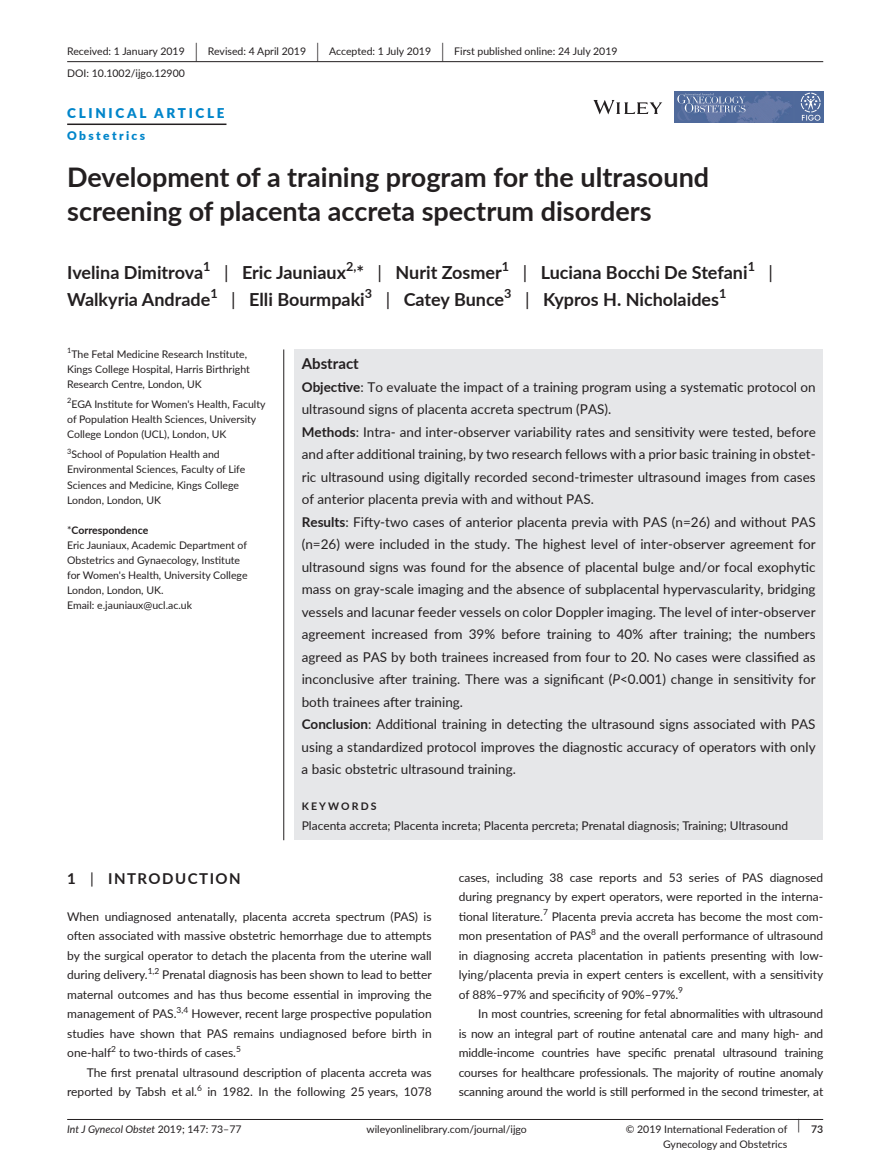
<style>
.page{position:relative;width:893px;height:1174px;background:#fff}
.page>*{position:absolute;margin:0;border:0;box-sizing:border-box;transform-origin:0 0}
.t1{font:700 27px/34.5px "Lato";color:#231f20}
.t2{font:700 18px "Lato";color:#231f20}
.t3{font:18px "Lato";color:#231f20}
.t4{font:700 15px "Lato";letter-spacing:.1em;color:#231f20}
.t5{font:700 15px "Lato";color:#231f20}
.t6{font:13.5px/22.5px "Lato";color:#231f20}
.t7{font:900 13.5px "Lato";letter-spacing:.2em;color:#0085ca}
.t8{font:700 12.6px "Lato";color:#231f20}
.t9{font:12px/19.5px "Lato";color:#231f20;text-align:justify}
.t10{font:900 12px "Lato";letter-spacing:.2em;color:#0085ca}
.t11{font:10.5px/15px "Lato";color:#231f20}
.t12{font:italic 10.5px "Lato";color:#231f20}
.t13{font:700 10.5px "Lato";letter-spacing:.2em;color:#231f20}
.t14{font:8.4px "Lato";color:#231f20}
.t15{font:7.35px "Lato";color:#231f20}
.s1{font-size:19.65px}
.s2{font-weight:400}
.s3{font-weight:700}
.s4{font-style:italic}
.s5{font-style:normal}
.s6{font-weight:600}
</style>
<div class="page">
<hr style="left:67px;top:1119px;width:756px;height:1px;background:#231f20">
<svg style="left:593px;top:100px;width:69px;height:14px"></svg>
<img style="left:674px;top:92px;width:149px;height:30px">
<svg style="left:677px;top:93px;width:68px;height:28px;background:#677da8"></svg>
<svg style="left:801px;top:93px;width:19px;height:28px"></svg>
<hr style="left:67px;top:61px;width:756px;height:1px;background:#231f20">
<hr style="left:67px;top:123px;width:159px;height:2px;background:#231f20">
<div style="left:294px;top:349px;width:529px;height:491px;background:#e6e7e9"></div>
<hr style="left:283px;top:349px;width:1px;height:491px;background:#231f20">
<p class="t11" style="left:67px;top:40px;width:552px;line-height:21.8px">Received: 1 January 2019 <span class="s1">|</span> Revised: 4 April 2019 <span class="s1">|</span> Accepted: 1 July 2019 <span class="s1">|</span> First published online: 24 July 2019<br>DOI: 10.1002/ijgo.12900</p>
<p class="t7" style="left:67px;top:102px;width:159px">CLINICAL ARTICLE</p>
<p class="t10" style="left:67px;top:127px;width:80px">Obstetrics</p>
<h1 class="t1" style="left:67px;top:158px;width:643px">Development of a training program for the ultrasound screening of placenta accreta spectrum disorders</h1>
<h2 class="t2" style="left:67px;top:259px;width:138px">Ivelina Dimitrova</h2>
<p class="t8" style="left:203px;top:257px;width:9px">1</p>
<h2 class="t2" style="left:224px;top:259px;width:124px"><span class="s2">|</span> Eric Jauniaux</h2>
<p class="t8" style="left:346px;top:257px;width:12px">2,</p>
<h2 class="t2" style="left:356px;top:259px;width:147px">* <span class="s2">|</span> Nurit Zosmer</h2>
<p class="t8" style="left:502px;top:257px;width:9px">1</p>
<h2 class="t2" style="left:523px;top:259px;width:226px"><span class="s2">|</span> Luciana Bocchi De Stefani</h2>
<p class="t8" style="left:748px;top:257px;width:9px">1</p>
<h2 class="t3" style="left:768px;top:259px;width:6px">|</h2>
<h2 class="t2" style="left:67px;top:286px;width:145px">Walkyria Andrade</h2>
<p class="t8" style="left:210px;top:284px;width:9px">1</p>
<h2 class="t2" style="left:231px;top:286px;width:135px"><span class="s2">|</span> Elli Bourmpaki</h2>
<p class="t8" style="left:365px;top:284px;width:9px">3</p>
<h2 class="t2" style="left:386px;top:286px;width:120px"><span class="s2">|</span> Catey Bunce</h2>
<p class="t8" style="left:504px;top:284px;width:9px">3</p>
<h2 class="t2" style="left:525px;top:286px;width:196px"><span class="s2">|</span> Kypros H. Nicholaides</h2>
<p class="t8" style="left:719px;top:284px;width:9px">1</p>
<p class="t15" style="left:67px;top:345px;width:6px">1</p>
<p class="t11" style="left:67px;top:346px;width:184px;text-indent:4px">The Fetal Medicine Research Institute,<br>Kings College Hospital, Harris Birthright<br>Research Centre, London, UK</p>
<p class="t11" style="left:67px;top:396px;width:200px"><sup>2</sup>EGA Institute for Women's Health, Faculty of Population Health Sciences, University<br>College London (UCL), London, UK</p>
<p class="t11" style="left:67px;top:447px;width:180px"><sup>3</sup>School of Population Health and<br>Environmental Sciences, Faculty of Life<br>Sciences and Medicine, Kings College<br>London, London, UK</p>
<p class="t11" style="left:67px;top:522px;width:182px">*<span class="s3">Correspondence<br></span>Eric Jauniaux, Academic Department of<br>Obstetrics and Gynaecology, Institute for Women's Health, University College<br>London, London, UK.<br>Email: e.jauniaux@ucl.ac.uk</p>
<p class="t5" style="left:302px;top:352px;width:59px">Abstract</p>
<p class="t6" style="left:302px;top:375px;width:516px"><span class="s3">Objective</span>: To evaluate the impact of a training program using a systematic protocol on ultrasound signs of placenta accreta spectrum (PAS).<br><span class="s3">Methods</span>: Intra- and inter-observer variability rates and sensitivity were tested, before and after additional training, by two research fellows with a prior basic training in obstet&shy;ric ultrasound using digitally recorded second-trimester ultrasound images from cases of anterior placenta previa with and without PAS.<br><span class="s3">Results</span>: Fifty-two cases of anterior placenta previa with PAS (n=26) and without PAS (n=26) were included in the study. The highest level of inter-observer agreement for ultrasound signs was found for the absence of placental bulge and/or focal exophytic mass on gray-scale imaging and the absence of subplacental hypervascularity, bridging vessels and lacunar feeder vessels on color Doppler imaging. The level of inter-observer agreement increased from 39% before training to 40% after training; the numbers agreed as PAS by both trainees increased from four to 20. No cases were classified as inconclusive after training. There was a significant (<span class="s4">P</span>&lt;0.001) change in sensitivity for both trainees after training.<br><span class="s3">Conclusion</span>: Additional training in detecting the ultrasound signs associated with PAS using a standardized protocol improves the diagnostic accuracy of operators with only a basic obstetric ultrasound training.</p>
<p class="t13" style="left:302px;top:798px;width:76px">KEYWORDS</p>
<p class="t9" style="left:302px;top:815px;width:488px">Placenta accreta; Placenta increta; Placenta percreta; Prenatal diagnosis; Training; Ultrasound</p>
<p class="t4" style="left:67px;top:867px;width:175px">1 <span class="s2">|</span> INTRODUCTION</p>
<p class="t9" style="left:67px;top:906px;width:366px">When undiagnosed antenatally, placenta accreta spectrum (PAS) is often associated with massive obstetric hemorrhage due to attempts by the surgical operator to detach the placenta from the uterine wall during delivery.</p>
<p class="t14" style="left:148px;top:964px;width:13px">1,2</p>
<p class="t9" style="left:67px;top:964px;width:366px;text-indent:95px">Prenatal diagnosis has been shown to lead to better maternal outcomes and has thus become essential in improving the management of PAS.</p>
<p class="t14" style="left:177px;top:1003px;width:13px">3,4</p>
<p class="t9" style="left:67px;top:1003px;width:366px;text-indent:124px">However, recent large prospective population studies have shown that PAS remains undiagnosed before birth in one-half</p>
<p class="t14" style="left:111px;top:1042px;width:6px">2</p>
<p class="t9" style="left:119px;top:1042px;width:119px">to two-thirds of cases.</p>
<p class="t14" style="left:236px;top:1042px;width:6px">5</p>
<p class="t9" style="left:67px;top:1062px;width:366px;text-align:right">The first prenatal ultrasound description of placenta accreta was reported by Tabsh et al.<sup>6</sup> in 1982. In the following 25 years, 1078</p>
<p class="t9" style="left:459px;top:867px;width:366px">cases, including 38 case reports and 53 series of PAS diagnosed during pregnancy by expert operators, were reported in the interna&shy;tional literature.<sup>7</sup> Placenta previa accreta has become the most com&shy;mon presentation of PAS</p>
<p class="t14" style="left:591px;top:925px;width:6px">8</p>
<p class="t9" style="left:459px;top:925px;width:366px;text-indent:141px">and the overall performance of ultrasound in diagnosing accreta placentation in patients presenting with low&shy;lying/placenta previa in expert centers is excellent, with a sensitivity of 88%–97% and specificity of 90%–97%.</p>
<p class="t14" style="left:678px;top:984px;width:6px">9</p>
<p class="t9" style="left:459px;top:1003px;width:366px;text-indent:20px">In most countries, screening for fetal abnormalities with ultrasound is now an integral part of routine antenatal care and many high- and middle-income countries have specific prenatal ultrasound training courses for healthcare professionals. The majority of routine anomaly scanning around the world is still performed in the second trimester, at</p>
<p class="t12" style="left:67px;top:1122px;width:176px">Int J Gynecol Obstet <span class="s5">2019; 147: 73–77</span></p>
<p class="t11" style="left:366px;top:1121px;width:162px">wileyonlinelibrary.com/journal/ijgo</p>
<p class="t11" style="left:626px;top:1121px;width:199px;text-align:center">© 2019 International Federation of <sup>|</sup> <span class="s6">73<br></span>Gynecology and Obstetrics</p>
</div>
